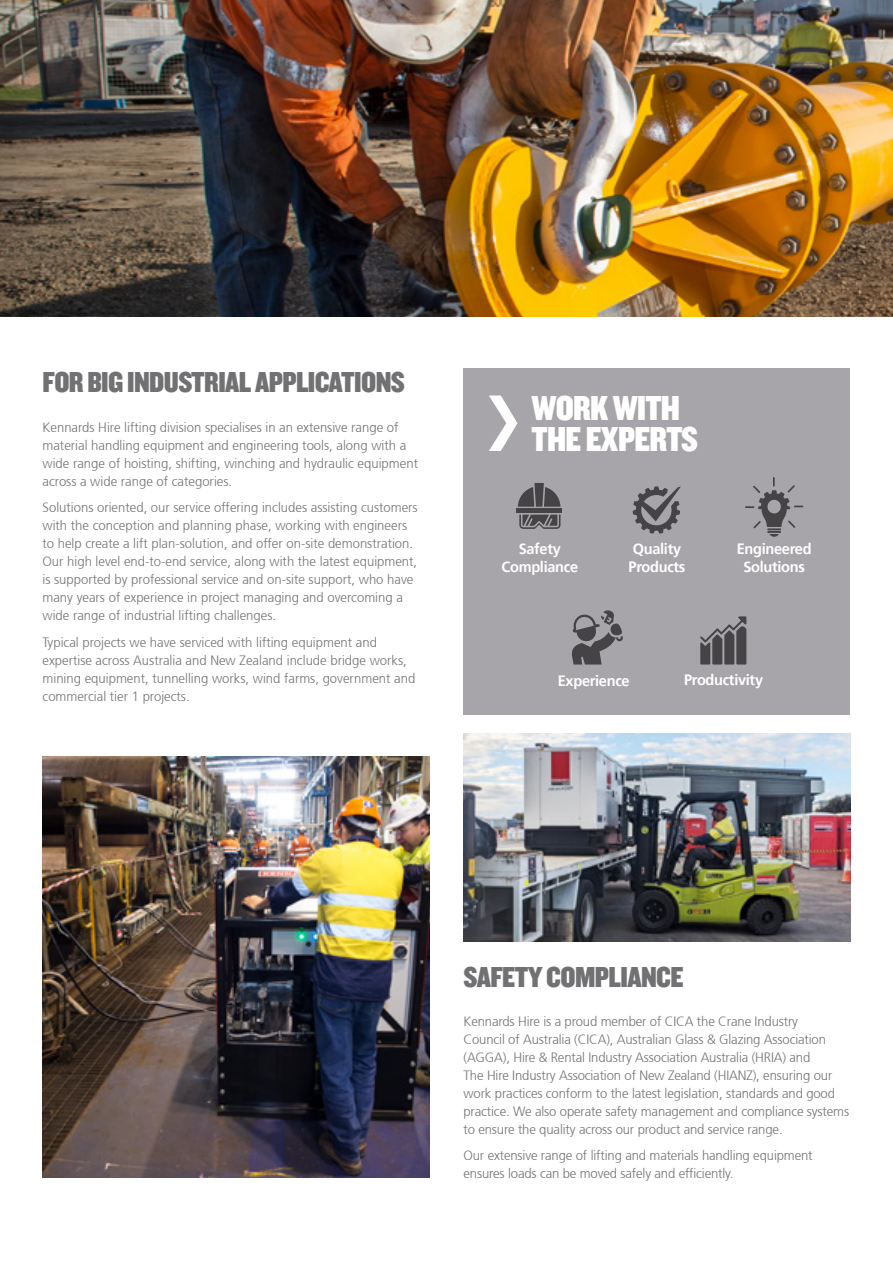
<style>
.page{position:relative;width:893px;height:1263px;background:#fff}
.page>*{position:absolute;margin:0;border:0;box-sizing:border-box;transform-origin:0 0}
.t1{font:36px/31.5px "Knockout 70 Full Welterwt";letter-spacing:-.02em;color:#fff}
.t2{font:30px "Knockout 70 Full Welterwt";letter-spacing:-.02em;color:#717073}
.t3{font:700 15px/18px "Frutiger 65";letter-spacing:-.02em;color:#fff;text-align:center}
.t4{font:300 13.5px/18px "Frutiger 45";color:#717073}
</style>
<div class="page">
<img style="left:43px;top:757px;width:386px;height:421px">
<img style="left:463px;top:733px;width:387px;height:208px">
<div style="left:463px;top:368px;width:387px;height:346px;background:#a7a5a9"></div>
<img style="left:0;top:0;width:893px;height:317px">
<svg style="left:572px;top:610px;width:51px;height:54px"></svg>
<svg style="left:700px;top:616px;width:46px;height:48px"></svg>
<svg style="left:518px;top:483px;width:42px;height:24px"></svg>
<div style="left:516px;top:508px;width:46px;height:5px;background:#464346"></div>
<svg style="left:519px;top:515px;width:41px;height:14px"></svg>
<svg style="left:489px;top:395px;width:28px;height:56px"></svg>
<svg style="left:633px;top:486px;width:48px;height:48px"></svg>
<svg style="left:745px;top:477px;width:58px;height:60px"></svg>
<h2 class="t2" style="left:43px;top:363px;width:364px">FOR BIG INDUSTRIAL APPLICATIONS</h2>
<p class="t4" style="left:43px;top:418px;width:377px">Kennards Hire lifting division specialises in an extensive range of material handling equipment and engineering tools, along with a wide range of hoisting, shifting, winching and hydraulic equipment across a wide range of categories.</p>
<p class="t4" style="left:43px;top:499px;width:377px">Solutions oriented, our service offering includes assisting customers with the conception and planning phase, working with engineers to help create a lift plan-solution, and offer on-site demonstration.<br>Our high level end-to-end service, along with the latest equipment, is supported by professional service and on-site support, who have many years of experience in project managing and overcoming a wide range of industrial lifting challenges.</p>
<p class="t4" style="left:43px;top:633px;width:374px">Typical projects we have serviced with lifting equipment and expertise across Australia and New Zealand include bridge works, mining equipment, tunnelling works, wind farms, government and commercial tier 1 projects.</p>
<h1 class="t1" style="left:532px;top:391px;width:168px">WORK WITH<br>THE EXPERTS</h1>
<p class="t3" style="left:501px;top:539px;width:78px">Safety<br>Compliance</p>
<p class="t3" style="left:629px;top:539px;width:58px;text-align:left">Quality<br>Products</p>
<p class="t3" style="left:737px;top:539px;width:76px">Engineered<br>Solutions</p>
<p class="t3" style="left:558px;top:671px;width:73px">Experience</p>
<p class="t3" style="left:684px;top:671px;width:81px">Productivity</p>
<h2 class="t2" style="left:463px;top:957px;width:222px">SAFETY COMPLIANCE</h2>
<p class="t4" style="left:463px;top:1012px;width:387px">Kennards Hire is a proud member of CICA the Crane Industry<br>Council of Australia (CICA), Australian Glass &amp; Glazing Association (AGGA), Hire &amp; Rental Industry Association Australia (HRIA) and<br>The Hire Industry Association of New Zealand (HIANZ), ensuring our work practices conform to the latest legislation, standards and good practice. We also operate safety management and compliance systems to ensure the quality across our product and service range.</p>
<p class="t4" style="left:463px;top:1147px;width:351px">Our extensive range of lifting and materials handling equipment ensures loads can be moved safely and efficiently.</p>
</div>
